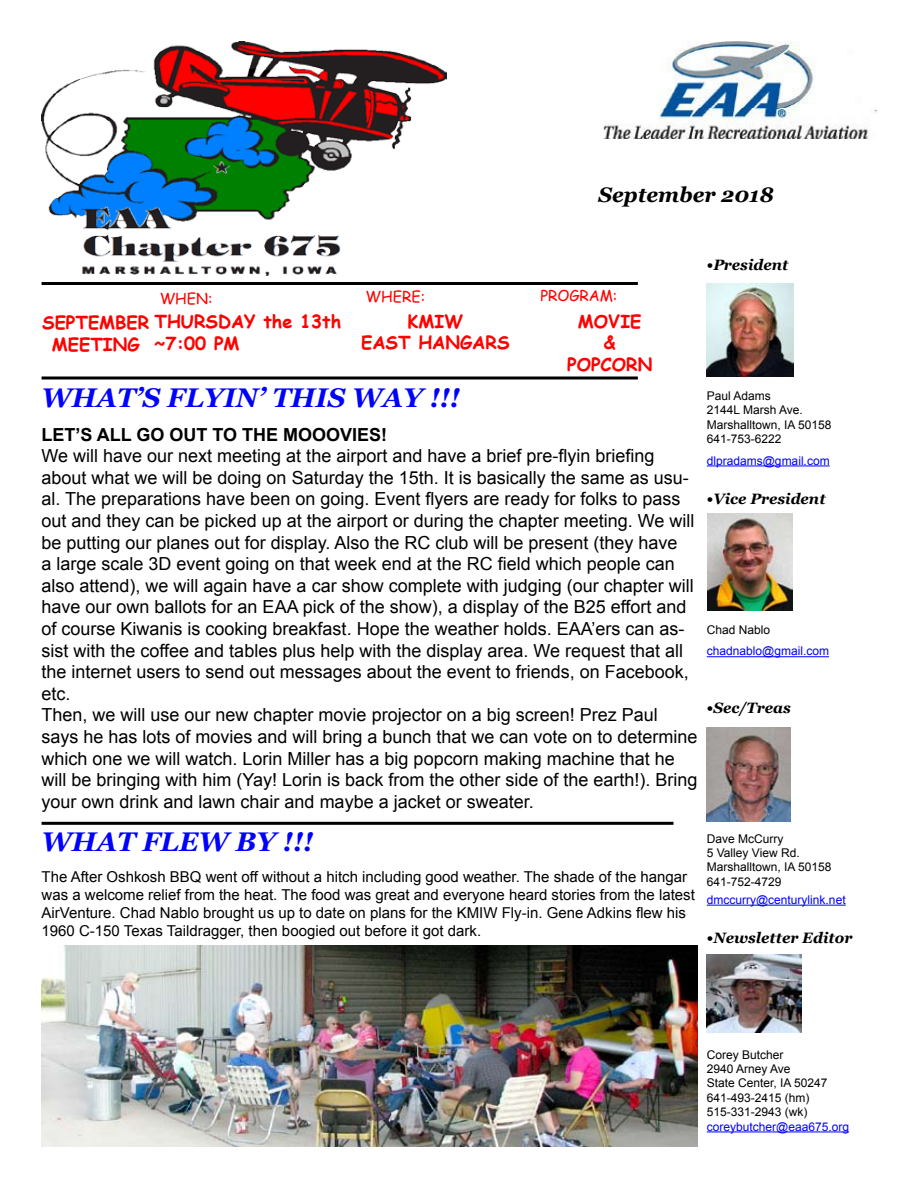
<style>
.page{position:relative;width:918px;height:1188px;background:#fff}
.page>*{position:absolute;margin:0;border:0;box-sizing:border-box;transform-origin:0 0}
.t1{font:italic 700 27px "Georgia";color:#00f}
.t2{font:italic 700 21px "Georgia";color:#000}
.t3{font:18px/21.6px "Arial";color:#000}
.t4{font:700 18px/21.6px "Comic Sans MS";color:#f00;text-align:center}
.t5{font:700 18px "Arial";color:#000}
.t6{font:15px/18px "Arial";color:#000}
.t7{font:italic 700 15px "Georgia";color:#000}
.t8{font:15px "Comic Sans MS";color:#f00}
.t9{font:12px/14.4px "Arial";color:#000}
.t10{font:12px "Arial";color:#00f}
</style>
<div class="page">
<hr style="left:42px;top:282px;width:596px;height:3px;background:#000">
<hr style="left:42px;top:822px;width:631px;height:3px;background:#000">
<img style="left:603px;top:42px;width:273px;height:97px">
<svg style="left:42px;top:376px;width:596px;height:4px;background:#3f3f3f"></svg>
<img style="left:42px;top:42px;width:405px;height:234px">
<hr style="left:707px;top:466px;width:123px;height:1px;background:#00f">
<hr style="left:707px;top:656px;width:122px;height:1px;background:#00f">
<hr style="left:707px;top:905px;width:139px;height:1px;background:#00f">
<hr style="left:707px;top:1132px;width:142px;height:1px;background:#00f">
<img style="left:707px;top:954px;width:95px;height:79px">
<img style="left:707px;top:728px;width:83px;height:94px">
<img style="left:707px;top:284px;width:87px;height:92px">
<img style="left:707px;top:513px;width:86px;height:98px">
<img style="left:42px;top:945px;width:656px;height:201px">
<p class="t2" style="left:598px;top:181px;width:177px">September 2018</p>
<p class="t8" style="left:160px;top:287px;width:54px">WHEN:</p>
<p class="t4" style="left:52px;top:310px;width:291px;line-height:22.4px;text-align:left;text-indent:-10px">SEPTEMBER THURSDAY the 13th<br>MEETING</p>
<p class="t4" style="left:154px;top:332px;width:87px">~7:00 PM</p>
<p class="t8" style="left:366px;top:285px;width:61px">WHERE:</p>
<p class="t4" style="left:361px;top:310px;width:150px">KMIW<br>EAST HANGARS</p>
<h1 class="t1" style="left:42px;top:380px;width:420px">WHAT’S FLYIN’ THIS WAY !!!</h1>
<p class="t8" style="left:540px;top:285px;width:79px">PROGRAM:</p>
<p class="t4" style="left:567px;top:310px;width:87px">MOVIE<br>&amp;<br>POPCORN</p>
<p class="t5" style="left:42px;top:422px;width:347px">LET’S ALL GO OUT TO THE MOOOVIES!</p>
<p class="t3" style="left:42px;top:445px;width:657px">We will have our next meeting at the airport and have a brief pre-flyin briefing about what we will be doing on Saturday the 15th. It is basically the same as usu&shy;al. The preparations have been on going. Event flyers are ready for folks to pass out and they can be picked up at the airport or during the chapter meeting. We will be putting our planes out for display. Also the RC club will be present (they have<br>a large scale 3D event going on that week end at the RC field which people can also attend), we will again have a car show complete with judging (our chapter will have our own ballots for an EAA pick of the show), a display of the B25 effort and of course Kiwanis is cooking breakfast. Hope the weather holds. EAA’ers can as&shy;sist with the coffee and tables plus help with the display area. We request that all the internet users to send out messages about the event to friends, on Facebook, etc.<br>Then, we will use our new chapter movie projector on a big screen! Prez Paul says he has lots of movies and will bring a bunch that we can vote on to determine which one we will watch. Lorin Miller has a big popcorn making machine that he will be bringing with him (Yay! Lorin is back from the other side of the earth!). Bring your own drink and lawn chair and maybe a jacket or sweater.</p>
<h1 class="t1" style="left:42px;top:825px;width:273px">WHAT FLEW BY !!!</h1>
<p class="t6" style="left:42px;top:868px;width:655px">The After Oshkosh BBQ went off without a hitch including good weather. The shade of the hangar was a welcome relief from the heat. The food was great and everyone heard stories from the latest AirVenture. Chad Nablo brought us up to date on plans for the KMIW Fly-in. Gene Adkins flew his 1960 C-150 Texas Taildragger, then boogied out before it got dark.</p>
<p class="t7" style="left:707px;top:255px;width:83px">•President</p>
<p class="t9" style="left:707px;top:389px;width:126px">Paul Adams<br>2144L Marsh Ave.<br>Marshalltown, IA 50158<br>641-753-6222</p>
<p class="t10" style="left:707px;top:453px;width:124px">dlpradams@gmail.com</p>
<p class="t7" style="left:707px;top:489px;width:120px">•Vice President</p>
<p class="t9" style="left:707px;top:623px;width:65px">Chad Nablo</p>
<p class="t10" style="left:707px;top:643px;width:124px">chadnablo@gmail.com</p>
<p class="t7" style="left:707px;top:698px;width:86px">•Sec/Treas</p>
<p class="t9" style="left:707px;top:831px;width:126px">Dave McCurry<br>5 Valley View Rd.<br>Marshalltown, IA 50158<br>641-752-4729</p>
<p class="t10" style="left:707px;top:892px;width:140px">dmccurry@centurylink.net</p>
<p class="t7" style="left:707px;top:929px;width:147px">•Newsletter Editor</p>
<p class="t9" style="left:707px;top:1047px;width:122px">Corey Butcher<br>2940 Arney Ave<br>State Center, IA 50247<br>641-493-2415 (hm)<br>515-331-2943 (wk)</p>
<p class="t10" style="left:707px;top:1119px;width:144px">coreybutcher@eaa675.org</p>
</div>
